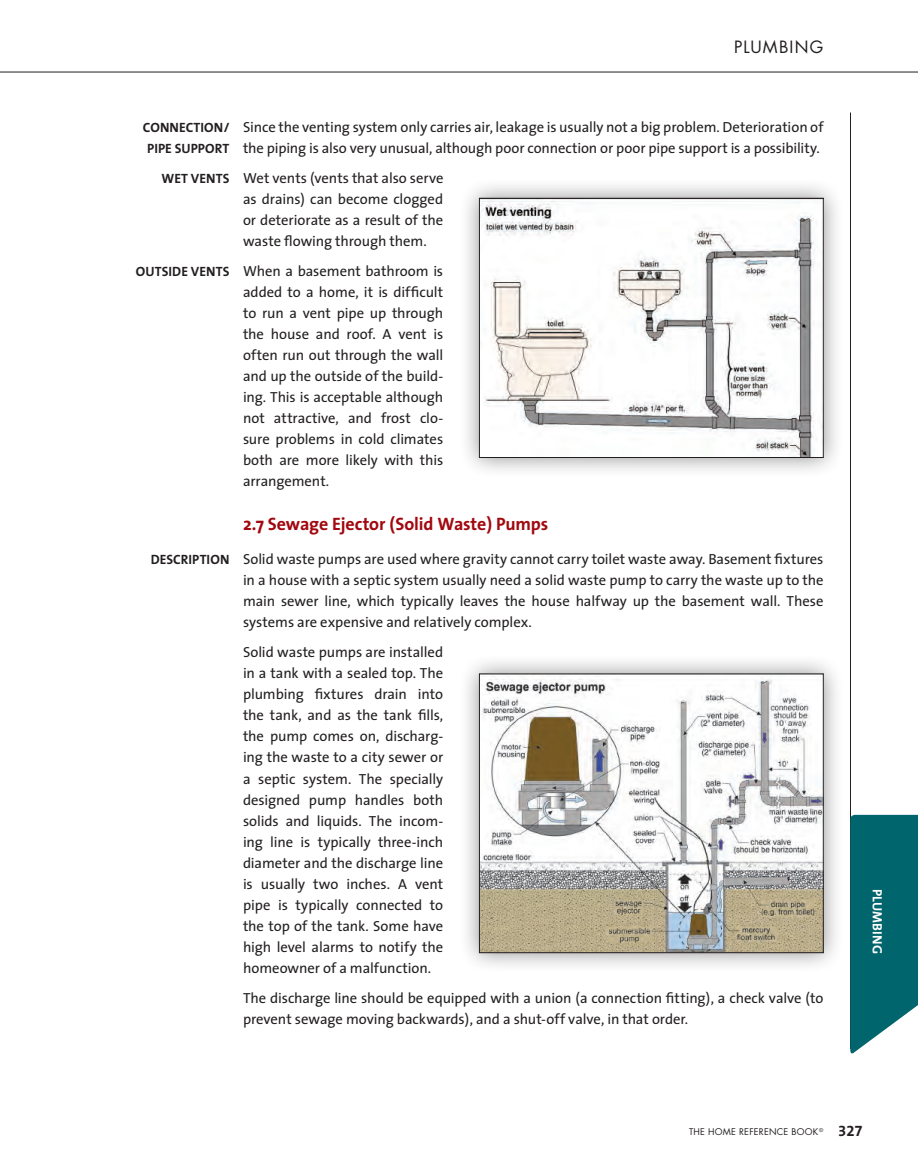
<style>
.page{position:relative;width:918px;height:1175px;background:#fff}
.page>*{position:absolute;margin:0;border:0;box-sizing:border-box;transform-origin:0 0}
.t1{font:700 18px "The Sans";letter-spacing:-.01em;color:#a1080f}
.t2{font:16.5px "Futura";letter-spacing:.075em;color:#231f20}
.t3{font:15px "The Sans Bold Expert";color:#231f20}
.t4{font:14.7px/21px "The Sans";letter-spacing:-.005em;color:#231f20;text-align:justify}
.t5{font:700 13.5px "The Sans";letter-spacing:.015em;color:#fff}
.t6{font:9px "Futura";letter-spacing:.025em;color:#231f20}
.s1{font-weight:700;font-size:13.5px}
</style>
<div class="page">
<hr style="left:0;top:72px;width:918px;height:1px;background:#231f20">
<hr style="left:850px;top:112px;width:1px;height:936px;background:#231f20">
<svg style="left:850px;top:814px;width:68px;height:240px"></svg>
<div style="left:458px;top:177px;width:386px;height:301px;background:#231f20;opacity:.5"></div>
<img style="left:481px;top:200px;width:341px;height:256px">
<div style="left:479px;top:198px;width:345px;height:260px;border:1px solid #231f20"></div>
<div style="left:458px;top:653px;width:386px;height:320px;background:#231f20;opacity:.5"></div>
<img style="left:481px;top:676px;width:341px;height:274px">
<div style="left:479px;top:674px;width:345px;height:278px;border:1px solid #231f20"></div>
<p class="t2" style="left:734px;top:36px;width:91px">PLUMBING</p>
<p class="t4" style="left:143px;top:116px;width:682px"><span class="s1">CONNECTION/</span> Since the venting system only carries air, leakage is usually not a big problem. Deterioration of<br><span class="s1">PIPE SUPPORT</span> the piping is also very unusual, although poor connection or poor pipe support is a possibility.</p>
<p class="t4" style="left:243px;top:167px;width:202px;text-indent:-81px"><span class="s1">WET VENTS</span> Wet vents (vents that also serve as drains) can become clogged or deteriorate as a result of the waste flowing through them.</p>
<p class="t4" style="left:243px;top:260px;width:202px;text-indent:-107px"><span class="s1">OUTSIDE VENTS</span> When a basement bathroom is added to a home, it is difficult to run a vent pipe up through the house and roof. A vent is often run out through the wall and up the outside of the build&shy;ing. This is acceptable although not attractive, and frost clo&shy;sure problems in cold climates both are more likely with this arrangement.</p>
<p class="t1" style="left:243px;top:509px;width:307px">2.7 Sewage Ejector (Solid Waste) Pumps</p>
<p class="t4" style="left:243px;top:548px;width:582px;text-indent:-92px"><span class="s1">DESCRIPTION</span> Solid waste pumps are used where gravity cannot carry toilet waste away. Basement fixtures in a house with a septic system usually need a solid waste pump to carry the waste up to the main sewer line, which typically leaves the house halfway up the basement wall. These systems are expensive and relatively complex.</p>
<p class="t4" style="left:243px;top:641px;width:202px">Solid waste pumps are installed in a tank with a sealed top. The plumbing fixtures drain into the tank, and as the tank fills, the pump comes on, discharg&shy;ing the waste to a city sewer or a septic system. The specially designed pump handles both solids and liquids. The incom&shy;ing line is typically three-inch diameter and the discharge line is usually two inches. A vent pipe is typically connected to the top of the tank. Some have high level alarms to notify the homeowner of a malfunction.</p>
<p class="t4" style="left:243px;top:986px;width:582px">The discharge line should be equipped with a union (a connection fitting), a check valve (to prevent sewage moving backwards), and a shut-off valve, in that order.</p>
<p class="t5" style="left:889px;top:888px;width:67px;rotate:90deg">PLUMBING</p>
<p class="t6" style="left:689px;top:1125px;width:136px">THE HOME REFERENCE BOOK <sup>©</sup></p>
<p class="t3" style="left:838px;top:1117px;width:26px">327</p>
</div>
